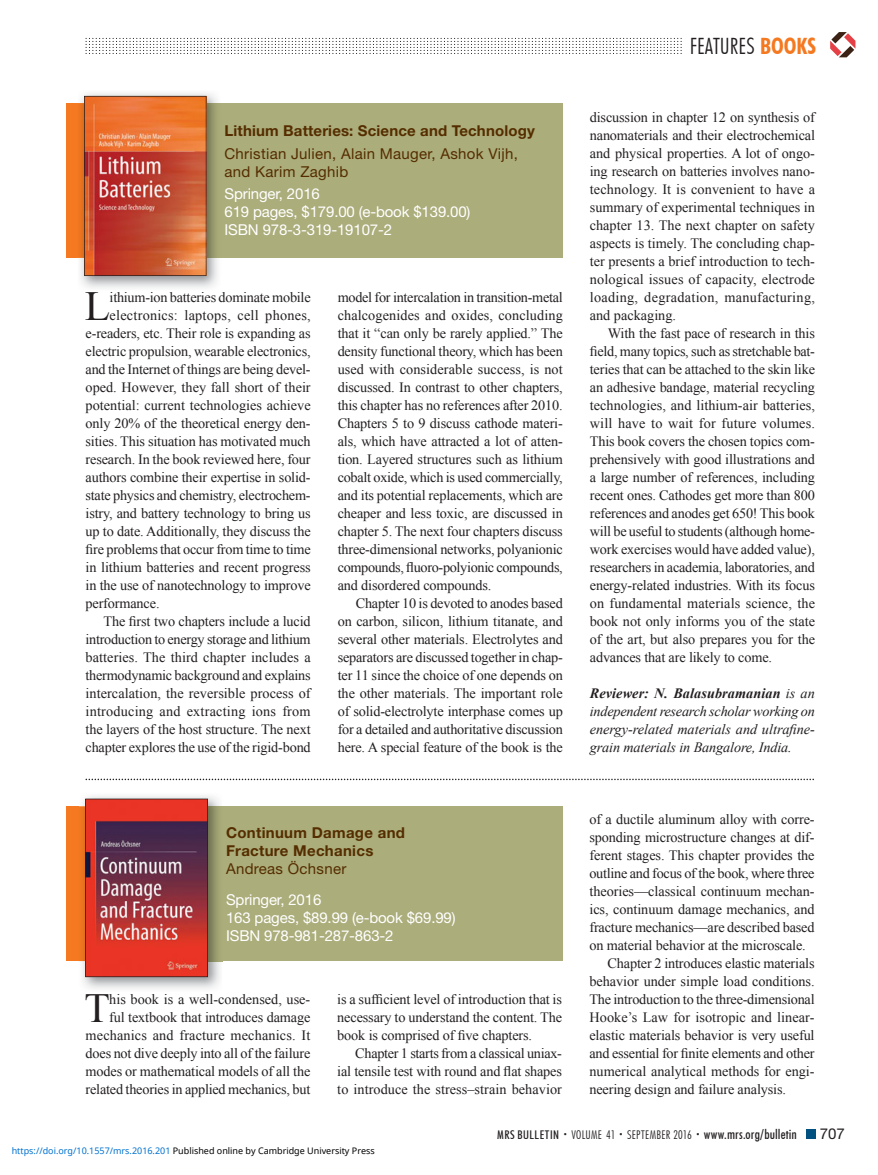
<style>
.page{position:relative;width:878px;height:1175px;background:#fff}
.page>*{position:absolute;margin:0;border:0;box-sizing:border-box;transform-origin:0 0}
.t1{font:41.4px "Times New Roman";color:#231f20}
.t2{font:300 condensed 22.5px "Futura BT";color:#231f20}
.t3{font:15px/18px "Helvetica Neue LT Std";letter-spacing:-.01em;color:#fff}
.t4{font:700 15px/18px "Helvetica Neue LT Std";letter-spacing:.01em;color:#552d00}
.t5{font:15px/18px "Helvetica Neue LT Std";letter-spacing:.02em;color:#552d00}
.t6{font:15px "Helvetica Neue LT Std";color:#231f20}
.t7{font:14.25px/18px "Times New Roman";letter-spacing:-.01em;color:#231f20;text-align:justify}
.t8{font:italic 14.25px/18px "Times New Roman";letter-spacing:-.01em;color:#231f20;text-align:justify}
.t9{font:14.25px "Times New Roman";letter-spacing:.015em;color:#231f20}
.t10{font:300 condensed 12px "Futura BT";letter-spacing:.02em;color:#231f20}
.t11{font:9px "Noto Sans";color:#000}
.s1{font-weight:700;color:#f47920}
.s2{font-weight:700}
.s3{color:#0172cf}
.s4{font-weight:500}
.s5{font-size:7.5px}
.s6{font-weight:500;font-size:13.5px}
</style>
<div class="page">
<svg style="left:86px;top:38px;width:595px;height:16px"></svg>
<svg style="left:830px;top:32px;width:25px;height:25px"></svg>
<div style="left:806px;top:1130px;width:9px;height:8px;background:#005080"></div>
<div style="left:66px;top:103px;width:91px;height:155px;background:#f47920"></div>
<div style="left:131px;top:103px;width:431px;height:155px;background:#abad7b"></div>
<img style="left:80px;top:93px;width:138px;height:195px">
<img style="left:78px;top:103px;width:6px;height:155px">
<img style="left:206px;top:103px;width:12px;height:155px">
<img style="left:84px;top:96px;width:122px;height:180px">
<svg style="left:86px;top:778px;width:728px;height:2px"></svg>
<div style="left:67px;top:806px;width:90px;height:155px;background:#f47920"></div>
<div style="left:132px;top:806px;width:430px;height:155px;background:#abad7b"></div>
<img style="left:79px;top:796px;width:143px;height:193px">
<img style="left:79px;top:806px;width:6px;height:155px">
<img style="left:208px;top:806px;width:14px;height:155px">
<img style="left:85px;top:798px;width:123px;height:179px">
<p class="t4" style="left:224px;top:124px;width:312px">Lithium Batteries: Science and Technology</p>
<p class="t5" style="left:224px;top:146px;width:295px">Christian Julien, Alain Mauger, Ashok Vijh, and Karim Zaghib</p>
<p class="t3" style="left:224px;top:187px;width:247px">Springer, 2016<br>619 pages, $179.00 (e-book $139.00)<br>ISBN 978-3-319-19107-2</p>
<h1 class="t1" style="left:85px;top:283px;width:27px">L</h1>
<p class="t7" style="left:110px;top:288px;width:202px">ithium-ion batteries dominate mobile</p>
<p class="t9" style="left:110px;top:307px;width:202px">electronics: laptops, cell phones,</p>
<p class="t7" style="left:85px;top:324px;width:227px">e-readers, etc. Their role is expanding as</p>
<p class="t7" style="left:85px;top:342px;width:227px">electric propulsion, wearable electronics,</p>
<p class="t7" style="left:85px;top:360px;width:227px">and the Internet of things are being devel-</p>
<p class="t7" style="left:85px;top:378px;width:227px">oped. However, they fall short of their</p>
<p class="t7" style="left:85px;top:396px;width:226px">potential: current technologies achieve</p>
<p class="t7" style="left:85px;top:414px;width:227px">only 20% of the theoretical energy den-</p>
<p class="t7" style="left:85px;top:432px;width:227px">sities. This situation has motivated much</p>
<p class="t7" style="left:85px;top:450px;width:227px">research. In the book reviewed here, four</p>
<p class="t7" style="left:85px;top:468px;width:227px">authors combine their expertise in solid-</p>
<p class="t7" style="left:85px;top:486px;width:227px">state physics and chemistry, electrochem-</p>
<p class="t7" style="left:85px;top:504px;width:227px">istry, and battery technology to bring us</p>
<p class="t7" style="left:85px;top:522px;width:227px">up to date. Additionally, they discuss the</p>
<p class="t7" style="left:85px;top:540px;width:227px">fire problems that occur from time to time</p>
<p class="t7" style="left:85px;top:558px;width:227px">in lithium batteries and recent progress</p>
<p class="t7" style="left:85px;top:576px;width:227px">in the use of nanotechnology to improve</p>
<p class="t7" style="left:85px;top:594px;width:76px">performance.</p>
<p class="t7" style="left:104px;top:612px;width:209px">The first two chapters include a lucid</p>
<p class="t7" style="left:85px;top:630px;width:227px">introduction to energy storage and lithium</p>
<p class="t7" style="left:85px;top:648px;width:227px">batteries. The third chapter includes a</p>
<p class="t7" style="left:85px;top:666px;width:227px">thermodynamic background and explains</p>
<p class="t7" style="left:85px;top:684px;width:226px">intercalation, the reversible process of</p>
<p class="t9" style="left:85px;top:703px;width:227px">introducing and extracting ions from</p>
<p class="t7" style="left:85px;top:720px;width:227px">the layers of the host structure. The next</p>
<p class="t7" style="left:85px;top:738px;width:227px">chapter explores the use of the rigid-bond</p>
<p class="t7" style="left:337px;top:288px;width:227px">model for intercalation in transition-metal chalcogenides and oxides, concluding that it “can only be rarely applied.” The density functional theory, which has been used with considerable success, is not discussed. In contrast to other chapters, this chapter has no references after 2010.<br>Chapters 5 to 9 discuss cathode materi&shy;als, which have attracted a lot of atten&shy;tion. Layered structures such as lithium cobalt oxide, which is used commercially, and its potential replacements, which are cheaper and less toxic, are discussed in chapter 5. The next four chapters discuss three-dimensional networks, polyanionic compounds, fluoro-polyionic compounds, and disordered compounds.</p>
<p class="t7" style="left:337px;top:594px;width:227px;text-indent:18px">Chapter 10 is devoted to anodes based on carbon, silicon, lithium titanate, and several other materials. Electrolytes and separators are discussed together in chap&shy;ter 11 since the choice of one depends on the other materials. The important role of solid-electrolyte interphase comes up for a detailed and authoritative discussion here. A special feature of the book is the</p>
<p class="t4" style="left:226px;top:825px;width:181px">Continuum Damage and<br>Fracture Mechanics</p>
<p class="t5" style="left:226px;top:861px;width:122px">Andreas Öchsner</p>
<p class="t3" style="left:226px;top:892px;width:231px">Springer, 2016<br>163 pages, $89.99 (e-book $69.99)<br>ISBN 978-981-287-863-2</p>
<p class="t7" style="left:86px;top:990px;width:226px;text-align:right">his book is a well-condensed, use-<br>ful textbook that introduces damage mechanics and fracture mechanics. It does not dive deeply into all of the failure modes or mathematical models of all the related theories in applied mechanics, but</p>
<h1 class="t1" style="left:84px;top:985px;width:27px">T</h1>
<p class="t7" style="left:337px;top:990px;width:226px">is a sufficient level of introduction that is necessary to understand the content. The book is comprised of five chapters.</p>
<p class="t7" style="left:337px;top:1044px;width:226px;text-indent:18px">Chapter 1 starts from a classical uniax&shy;ial tensile test with round and flat shapes to introduce the stress–strain behavior</p>
<h2 class="t2" style="left:689px;top:32px;width:128px">FEATURES <span class="s1">BOOKS</span></h2>
<p class="t7" style="left:589px;top:108px;width:227px">discussion in chapter 12 on synthesis of nanomaterials and their electrochemical and physical properties. A lot of ongo&shy;ing research on batteries involves nano&shy;technology. It is convenient to have a summary of experimental techniques in chapter 13. The next chapter on safety aspects is timely. The concluding chap&shy;ter presents a brief introduction to tech&shy;nological issues of capacity, electrode loading, degradation, manufacturing, and packaging.</p>
<p class="t7" style="left:589px;top:324px;width:227px;text-indent:18px">With the fast pace of research in this field, many topics, such as stretchable bat&shy;teries that can be attached to the skin like an adhesive bandage, material recycling technologies, and lithium-air batteries, will have to wait for future volumes.<br>This book covers the chosen topics com&shy;prehensively with good illustrations and a large number of references, including recent ones. Cathodes get more than 800 references and anodes get 650! This book will be useful to students (although home&shy;work exercises would have added value), researchers in academia, laboratories, and energy-related industries. With its focus on fundamental materials science, the book not only informs you of the state of the art, but also prepares you for the advances that are likely to come.</p>
<p class="t8" style="left:589px;top:684px;width:227px"><span class="s2">Reviewer: N. Balasubramanian</span> is an independent research scholar working on energy-related materials and ultrafine&shy;grain materials in Bangalore, India.</p>
<p class="t7" style="left:589px;top:810px;width:227px">of a ductile aluminum alloy with corre-</p>
<p class="t7" style="left:589px;top:828px;width:227px">sponding microstructure changes at dif-</p>
<p class="t7" style="left:589px;top:846px;width:227px">ferent stages. This chapter provides the</p>
<p class="t7" style="left:589px;top:864px;width:227px">outline and focus of the book, where three</p>
<p class="t7" style="left:589px;top:882px;width:227px">theories—classical continuum mechan-</p>
<p class="t7" style="left:589px;top:900px;width:227px">ics, continuum damage mechanics, and</p>
<p class="t7" style="left:589px;top:918px;width:227px">fracture mechanics—are described based</p>
<p class="t7" style="left:589px;top:936px;width:218px">on material behavior at the microscale.</p>
<p class="t7" style="left:607px;top:954px;width:209px">Chapter 2 introduces elastic materials</p>
<p class="t7" style="left:589px;top:972px;width:227px">behavior under simple load conditions.</p>
<p class="t7" style="left:589px;top:990px;width:227px">The introduction to the three-dimensional</p>
<p class="t7" style="left:589px;top:1008px;width:227px">Hooke’s Law for isotropic and linear-</p>
<p class="t7" style="left:589px;top:1026px;width:227px">elastic materials behavior is very useful</p>
<p class="t7" style="left:589px;top:1044px;width:227px">and essential for finite elements and other</p>
<p class="t7" style="left:589px;top:1062px;width:227px">numerical analytical methods for engi-</p>
<p class="t7" style="left:589px;top:1080px;width:198px">neering design and failure analysis.</p>
<p class="t11" style="left:12px;top:1143px;width:364px"><span class="s3">https://doi.org/10.1557/mrs.2016.201</span> Published online by Cambridge University Press</p>
<p class="t10" style="left:497px;top:1127px;width:301px"><span class="s4">MRS BULLETIN</span> <span class="s5">•</span> VOLUME 41 <span class="s5">•</span> SEPTEMBER 2016 <span class="s5">•</span> <span class="s6">www.mrs.org/bulletin</span></p>
<p class="t6" style="left:819px;top:1128px;width:27px">707</p>
</div>
